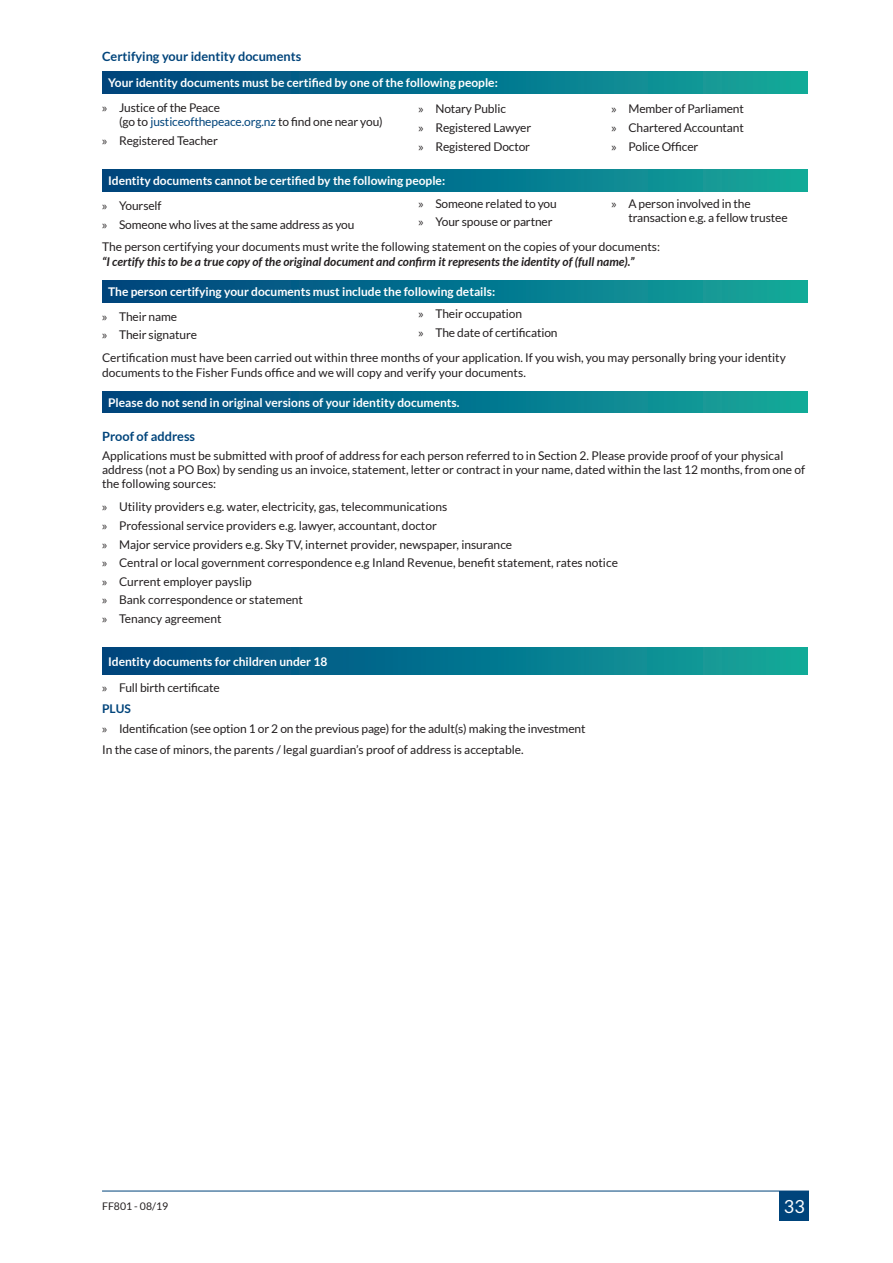
<style>
.page{position:relative;width:893px;height:1263px;background:#fff}
.page>*{position:absolute;margin:0;border:0;box-sizing:border-box;transform-origin:0 0}
.t1{font:18px "Lato";color:#fff}
.t2{font:700 12.75px "Lato";color:#00447b}
.t3{font:12px/18.6px "Lato";color:#231f20}
.t4{font:700 12px/24.6px "Lato";color:#fff}
.t5{font:italic 700 12px "Lato";color:#231f20}
.t6{font:10.5px "Lato";color:#231f20}
.s1{font-family:"Myriad Pro";font-weight:400;color:#231f20}
.s2{font-weight:400;color:#231f20}
.s3{color:#00447b}
.s4{font-family:"Myriad Pro"}
.s5{font-weight:700;color:#00447b}
</style>
<div class="page">
<hr style="left:102px;top:1191px;width:707px;height:1px;background:#00447b">
<div style="left:780px;top:1191px;width:29px;height:29px;background:#00447b"></div>
<div style="left:102px;top:72px;width:705px;height:21px;background:linear-gradient(to right,#00417e,#12a79b)"></div>
<div style="left:102px;top:170px;width:705px;height:21px;background:linear-gradient(to right,#00417e,#12a79b)"></div>
<div style="left:102px;top:280px;width:705px;height:22px;background:linear-gradient(to right,#00417e,#12a79b)"></div>
<div style="left:102px;top:391px;width:705px;height:22px;background:linear-gradient(to right,#00417e,#12a79b)"></div>
<div style="left:102px;top:648px;width:705px;height:27px;background:linear-gradient(to right,#00417e,#12a79b)"></div>
<p class="t2" style="left:102px;top:49px;width:201px">Certifying your identity documents</p>
<p class="t4" style="left:102px;top:70px;width:397px;text-indent:6px">Your identity documents must be certified by one of the following people: <span class="s1">»</span> <span class="s2">Justice of the Peace</span></p>
<p class="t3" style="left:102px;top:113px;width:282px;text-indent:17px">(go to <span class="s3">justiceofthepeace.org.nz</span> to find one near you) <span class="s4">»</span> Registered Teacher</p>
<p class="t4" style="left:102px;top:168px;width:345px;text-indent:6px">Identity documents cannot be certified by the following people: <span class="s1">»</span> <span class="s2">Yourself</span></p>
<p class="t3" style="left:102px;top:213px;width:559px;line-height:23px"><span class="s4">»</span> Someone who lives at the same address as you<br>The person certifying your documents must write the following statement on the copies of your documents:</p>
<p class="t5" style="left:102px;top:255px;width:534px">“I certify this to be a true copy of the original document and confirm it represents the identity of (full name).”</p>
<p class="t4" style="left:102px;top:279px;width:395px;text-indent:6px">The person certifying your documents must include the following details: <span class="s1">»</span> <span class="s2">Their name</span></p>
<p class="t3" style="left:102px;top:323px;width:685px;line-height:23px"><span class="s4">»</span> Their signature<br>Certification must have been carried out within three months of your application. If you wish, you may personally bring your identity</p>
<p class="t3" style="left:102px;top:363px;width:425px">documents to the Fisher Funds office and we will copy and verify your documents.</p>
<p class="t4" style="left:108px;top:390px;width:353px">Please do not send in original versions of your identity documents.</p>
<p class="t2" style="left:102px;top:429px;width:95px">Proof of address</p>
<p class="t3" style="left:102px;top:448px;width:705px;line-height:14.4px">Applications must be submitted with proof of address for each person referred to in Section 2. Please provide proof of your physical address (not a PO Box) by sending us an invoice, statement, letter or contract in your name, dated within the last 12 months, from one of the following sources:</p>
<p class="t3" style="left:102px;top:497px;width:517px"><span class="s4">»</span> Utility providers e.g. water, electricity, gas, telecommunications<br><span class="s4">»</span> Professional service providers e.g. lawyer, accountant, doctor<br><span class="s4">»</span> Major service providers e.g. Sky TV, internet provider, newspaper, insurance<br><span class="s4">»</span> Central or local government correspondence e.g Inland Revenue, benefit statement, rates notice <span class="s4">»</span> Current employer payslip<br><span class="s4">»</span> Bank correspondence or statement<br><span class="s4">»</span> Tenancy agreement</p>
<p class="t4" style="left:102px;top:649px;width:227px;line-height:25.7px;text-indent:6px">Identity documents for children under 18 <span class="s1">»</span> <span class="s2">Full birth certificate</span></p>
<p class="t3" style="left:102px;top:698px;width:485px;line-height:20.9px"><span class="s5">PLUS<br></span><span class="s4">»</span> Identification (see option 1 or 2 on the previous page) for the adult(s) making the investment<br>In the case of minors, the parents / legal guardian’s proof of address is acceptable.</p>
<p class="t3" style="left:418px;top:100px;width:114px"><span class="s4">»</span> Notary Public<br><span class="s4">»</span> Registered Lawyer <span class="s4">»</span> Registered Doctor</p>
<p class="t3" style="left:611px;top:100px;width:134px;text-align:justify"><span class="s4">»</span> Member of Parliament <span class="s4">»</span> Chartered Accountant <span class="s4">»</span> Police Officer</p>
<p class="t3" style="left:418px;top:194px;width:140px"><span class="s4">»</span> Someone related to you <span class="s4">»</span> Your spouse or partner</p>
<p class="t3" style="left:628px;top:196px;width:161px;line-height:14.4px;text-indent:-17px"><span class="s4">»</span> A person involved in the transaction e.g. a fellow trustee</p>
<p class="t3" style="left:418px;top:304px;width:141px"><span class="s4">»</span> Their occupation<br><span class="s4">»</span> The date of certification</p>
<p class="t6" style="left:102px;top:1201px;width:68px">FF801 - 08/19</p>
<h1 class="t1" style="left:784px;top:1197px;width:22px">33</h1>
</div>
